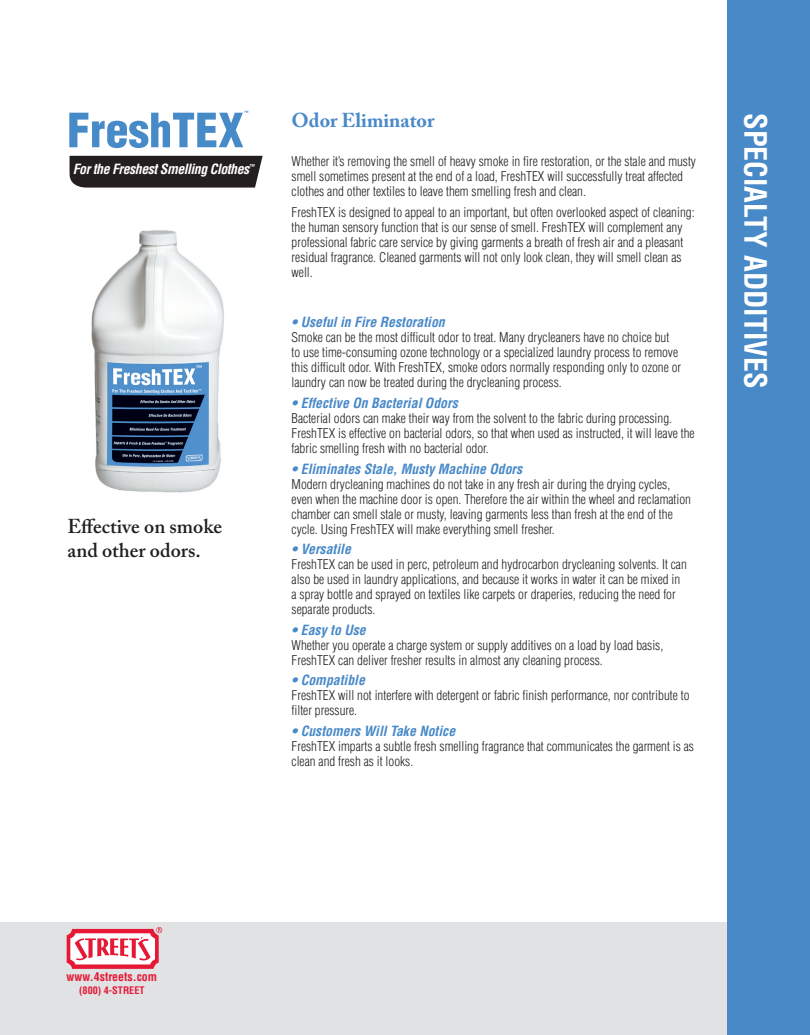
<style>
.page{position:relative;width:810px;height:1035px;background:#fff}
.page>*{position:absolute;margin:0;border:0;box-sizing:border-box;transform-origin:0 0}
.t1{font:700 condensed 30px "Helvetica LT Std";color:#fff}
.t2{font:600 20px/24px "Adobe Caslon Pro";color:#231f20}
.t3{font:700 20px "Adobe Caslon Pro";color:#4889c8}
.t4{font:italic 700 condensed 13.75px "Helvetica LT Std";color:#4889c8}
.t5{font:italic 700 condensed 13.75px "Helvetica LT Std";letter-spacing:-.03em;color:#fff}
.t6{font:300 condensed 13.12px/15px "Helvetica LT Std";color:#231f20}
.t7{font:700 condensed 11.88px "Helvetica LT Std";color:#e51836}
.t8{font:700 condensed 10.12px "Helvetica LT Std";color:#e51836}
</style>
<div class="page">
<div style="left:0;top:922px;width:810px;height:113px;background:#e1e2e4"></div>
<div style="left:727px;top:0;width:83px;height:1035px;background:#4889c8"></div>
<svg style="left:67px;top:927px;width:95px;height:42px;background:#f098a5"></svg>
<div style="left:70px;top:156px;width:193px;height:32px;background:#231f20"></div>
<svg style="left:69px;top:111px;width:179px;height:37px"></svg>
<img style="left:91px;top:230px;width:133px;height:263px">
<p class="t5" style="left:73px;top:161px;width:183px">For the Freshest Smelling Clothes<sup>™</sup></p>
<h2 class="t2" style="left:68px;top:514px;width:156px">Effective on smoke and other odors.</h2>
<h2 class="t3" style="left:292px;top:109px;width:144px">Odor Eliminator</h2>
<h1 class="t1" style="left:774px;top:113px;width:277px;rotate:90deg">SPECIALTY ADDITIVES</h1>
<p class="t6" style="left:292px;top:154px;width:406px">Whether it’s removing the smell of heavy smoke in fire restoration, or the stale and musty smell sometimes present at the end of a load, FreshTEX will successfully treat affected clothes and other textiles to leave them smelling fresh and clean.</p>
<p class="t6" style="left:292px;top:204px;width:405px">FreshTEX is designed to appeal to an important, but often overlooked aspect of cleaning: the human sensory function that is our sense of smell. FreshTEX will complement any professional fabric care service by giving garments a breath of fresh air and a pleasant residual fragrance. Cleaned garments will not only look clean, they will smell clean as well.</p>
<p class="t4" style="left:292px;top:314px;width:155px">• Useful in Fire Restoration</p>
<p class="t6" style="left:292px;top:330px;width:391px">Smoke can be the most difficult odor to treat. Many drycleaners have no choice but to use time-consuming ozone technology or a specialized laundry process to remove this difficult odor. With FreshTEX, smoke odors normally responding only to ozone or laundry can now be treated during the drycleaning process.</p>
<p class="t4" style="left:292px;top:394px;width:168px">• Effective On Bacterial Odors</p>
<p class="t6" style="left:292px;top:411px;width:405px">Bacterial odors can make their way from the solvent to the fabric during processing.<br>FreshTEX is effective on bacterial odors, so that when used as instructed, it will leave the fabric smelling fresh with no bacterial odor.</p>
<p class="t4" style="left:292px;top:460px;width:232px">• Eliminates Stale, Musty Machine Odors</p>
<p class="t6" style="left:292px;top:476px;width:401px">Modern drycleaning machines do not take in any fresh air during the drying cycles, even when the machine door is open. Therefore the air within the wheel and reclamation chamber can smell stale or musty, leaving garments less than fresh at the end of the cycle. Using FreshTEX will make everything smell fresher.</p>
<p class="t4" style="left:292px;top:541px;width:61px">• Versatile</p>
<p class="t6" style="left:292px;top:557px;width:397px">FreshTEX can be used in perc, petroleum and hydrocarbon drycleaning solvents. It can also be used in laundry applications, and because it works in water it can be mixed in a spray bottle and sprayed on textiles like carpets or draperies, reducing the need for separate products.</p>
<p class="t4" style="left:292px;top:621px;width:76px">• Easy to Use</p>
<p class="t6" style="left:292px;top:637px;width:373px">Whether you operate a charge system or supply additives on a load by load basis,<br>FreshTEX can deliver fresher results in almost any cleaning process.</p>
<p class="t4" style="left:292px;top:672px;width:75px">• Compatible</p>
<p class="t6" style="left:292px;top:688px;width:399px">FreshTEX will not interfere with detergent or fabric finish performance, nor contribute to filter pressure.</p>
<p class="t4" style="left:292px;top:722px;width:165px">• Customers Will Take Notice</p>
<p class="t6" style="left:292px;top:739px;width:404px">FreshTEX imparts a subtle fresh smelling fragrance that communicates the garment is as clean and fresh as it looks.</p>
<p class="t7" style="left:67px;top:969px;width:92px">www.4streets.com</p>
<p class="t8" style="left:79px;top:984px;width:67px">(800) 4-STREET</p>
</div>
